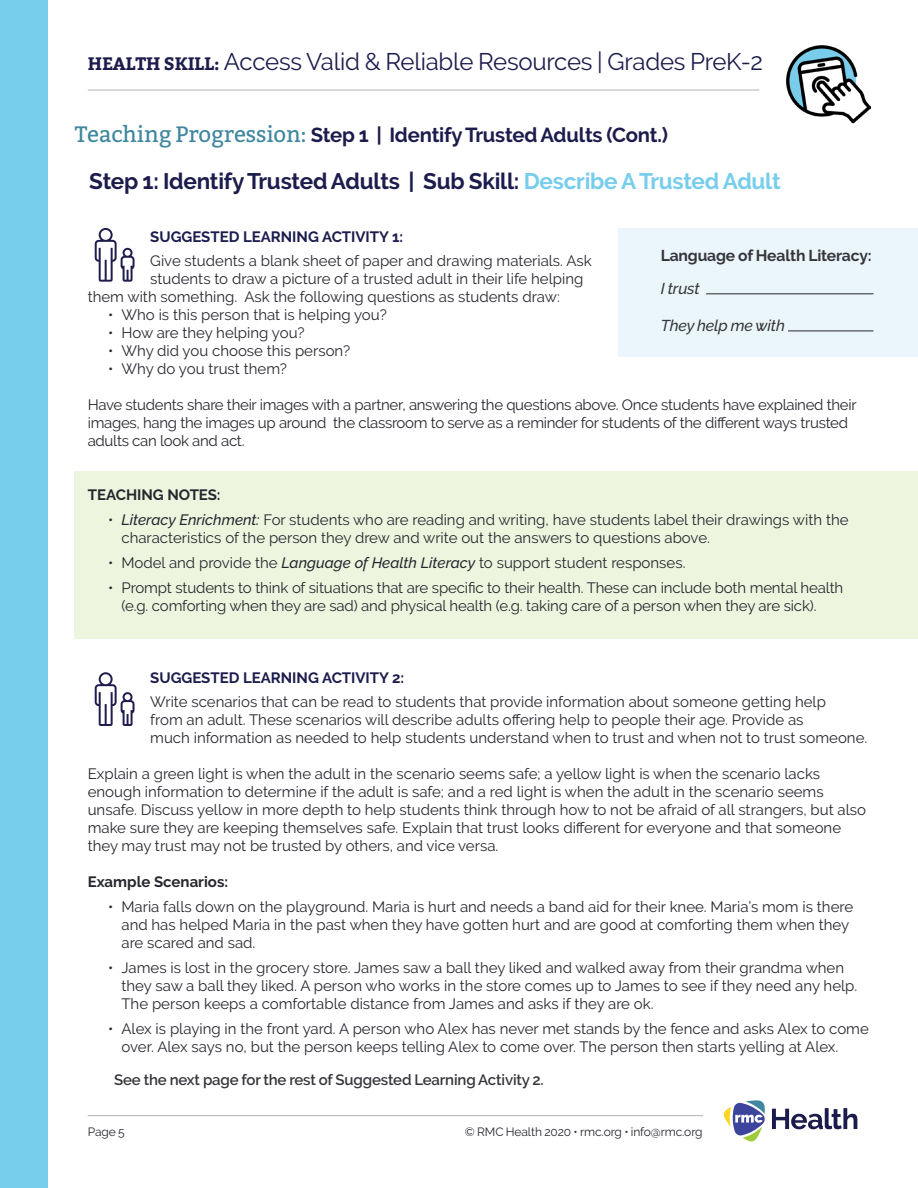
<style>
.page{position:relative;width:918px;height:1188px;background:#fff}
.page>*{position:absolute;margin:0;border:0;box-sizing:border-box;transform-origin:0 0}
.t1{font:24px "Raleway";letter-spacing:-.01em;color:#1c1c4d}
.Medium_Purple_Header{font:700 22.5px "Raleway";letter-spacing:-.01em;color:#1c1c4d}
.t2{font:700 20.25px "Raleway";letter-spacing:-.01em;color:#1c1c4d}
.t3{font:700 15.75px "Raleway";letter-spacing:-.01em;color:#36353b}
.t4{font:italic 500 15.75px "Raleway";letter-spacing:-.01em;color:#36353b}
.Body_Copy{font:15px/18px "Raleway";color:#26272e}
.Body_Copy-2{font:15px/18px "Raleway";letter-spacing:-.02em;color:#26272e}
.Small_Purple_Header{font:700 15px "Raleway";color:#1c1c4d}
.t5{font:600 15px "Raleway";letter-spacing:-.01em;color:#36353b}
.Body_Copy-3{font:700 15px "Raleway";color:#26272e}
.Small_Purple_Header-2{font:700 15px "Raleway";color:#26272e}
.t6{font:12px "Raleway";letter-spacing:-.01em;color:#26272e}
.s1{font-family:"Bitter";font-weight:700;font-size:18px}
.s2{font-family:"Bitter";font-weight:400;font-size:22.35px;color:#40879f}
.s3{color:#77cdec}
.s4{font-weight:500;font-style:italic}
</style>
<div class="page">
<div style="left:0;top:0;width:47px;height:1188px;background:#77cdec"></div>
<svg style="left:724px;top:1100px;width:41px;height:42px"></svg>
<svg style="left:772px;top:1108px;width:85px;height:21px"></svg>
<hr style="left:88px;top:1115px;width:615px;height:1px;background:#b4b5b8">
<hr style="left:88px;top:90px;width:671px;height:1px;background:#b4b5b8">
<img style="left:787px;top:46px;width:84px;height:78px">
<div style="left:74px;top:471px;width:844px;height:168px;background:#eef5df"></div>
<svg style="left:95px;top:228px;width:40px;height:54px"></svg>
<div style="left:619px;top:228px;width:299px;height:128px;background:#eaf6fb"></div>
<hr style="left:706px;top:293px;width:168px;height:1px;background:#36353b">
<hr style="left:788px;top:330px;width:86px;height:1px;background:#36353b">
<svg style="left:95px;top:672px;width:40px;height:54px"></svg>
<h1 class="t1" style="left:88px;top:47px;width:677px"><span class="s1">HEALTH SKILL:</span> Access Valid &amp; Reliable Resources | Grades PreK-2</h1>
<p class="t2" style="left:75px;top:124px;width:595px"><span class="s2">Teaching Progression:</span> Step 1 | Identify Trusted Adults (Cont.)</p>
<p class="Medium_Purple_Header" style="left:89px;top:168px;width:693px">Step 1: Identify Trusted Adults | Sub Skill: <span class="s3">Describe A Trusted Adult</span></p>
<p class="Small_Purple_Header" style="left:150px;top:228px;width:255px">SUGGESTED LEARNING ACTIVITY 1:</p>
<p class="Body_Copy" style="left:150px;top:252px;width:443px">Give students a blank sheet of paper and drawing materials. Ask</p>
<p class="Body_Copy" style="left:150px;top:270px;width:435px">students to draw a picture of a trusted adult in their life helping</p>
<p class="Body_Copy" style="left:88px;top:288px;width:474px">them with something. Ask the following questions as students draw:</p>
<p class="Body_Copy" style="left:108px;top:306px;width:280px">• Who is this person that is helping you?</p>
<p class="Body_Copy" style="left:108px;top:324px;width:198px">• How are they helping you?</p>
<p class="Body_Copy" style="left:108px;top:342px;width:244px">• Why did you choose this person?</p>
<p class="Body_Copy" style="left:108px;top:360px;width:181px">• Why do you trust them?</p>
<p class="Body_Copy-2" style="left:88px;top:396px;width:770px">Have students share their images with a partner, answering the questions above. Once students have explained their images, hang the images up around the classroom to serve as a reminder for students of the different ways trusted adults can look and act.</p>
<p class="t3" style="left:661px;top:247px;width:212px">Language of Health Literacy:</p>
<p class="t4" style="left:661px;top:279px;width:41px">I trust</p>
<p class="t4" style="left:661px;top:317px;width:126px">They help me with</p>
<p class="Small_Purple_Header-2" style="left:88px;top:487px;width:134px">TEACHING NOTES:</p>
<p class="Body_Copy" style="left:122px;top:511px;width:729px;text-indent:-14px">• <span class="s4">Literacy Enrichment:</span> For students who are reading and writing, have students label their drawings with the characteristics of the person they drew and write out the answers to questions above.</p>
<p class="Body_Copy" style="left:108px;top:554px;width:579px">• Model and provide the <span class="s4">Language of Health Literacy</span> to support student responses.</p>
<p class="Body_Copy" style="left:122px;top:578px;width:723px;text-indent:-14px">• Prompt students to think of situations that are specific to their health. These can include both mental health (e.g. comforting when they are sad) and physical health (e.g. taking care of a person when they are sick).</p>
<p class="Small_Purple_Header" style="left:150px;top:669px;width:256px">SUGGESTED LEARNING ACTIVITY 2:</p>
<p class="Body_Copy" style="left:150px;top:693px;width:719px">Write scenarios that can be read to students that provide information about someone getting help<br>from an adult. These scenarios will describe adults offering help to people their age. Provide as<br>much information as needed to help students understand when to trust and when not to trust someone.</p>
<p class="Body_Copy" style="left:88px;top:765px;width:780px">Explain a green light is when the adult in the scenario seems safe; a yellow light is when the scenario lacks enough information to determine if the adult is safe; and a red light is when the adult in the scenario seems unsafe. Discuss yellow in more depth to help students think through how to not be afraid of all strangers, but also make sure they are keeping themselves safe. Explain that trust looks different for everyone and that someone they may trust may not be trusted by others, and vice versa.</p>
<p class="Body_Copy-3" style="left:88px;top:874px;width:142px">Example Scenarios:</p>
<p class="Body_Copy" style="left:122px;top:898px;width:733px;text-indent:-14px">• Maria falls down on the playground. Maria is hurt and needs a band aid for their knee. Maria’s mom is there and has helped Maria in the past when they have gotten hurt and are good at comforting them when they are scared and sad.</p>
<p class="Body_Copy" style="left:122px;top:959px;width:737px;text-indent:-14px">• James is lost in the grocery store. James saw a ball they liked and walked away from their grandma when they saw a ball they liked. A person who works in the store comes up to James to see if they need any help.<br>The person keeps a comfortable distance from James and asks if they are ok.</p>
<p class="Body_Copy" style="left:122px;top:1019px;width:749px;text-indent:-14px">• Alex is playing in the front yard. A person who Alex has never met stands by the fence and asks Alex to come over. Alex says no, but the person keeps telling Alex to come over. The person then starts yelling at Alex.</p>
<p class="t5" style="left:114px;top:1071px;width:431px">See the next page for the rest of Suggested Learning Activity 2.</p>
<p class="t6" style="left:88px;top:1125px;width:38px">Page 5</p>
<p class="t6" style="left:465px;top:1125px;width:239px">© RMC Health 2020 • rmc.org • info@rmc.org</p>
</div>
